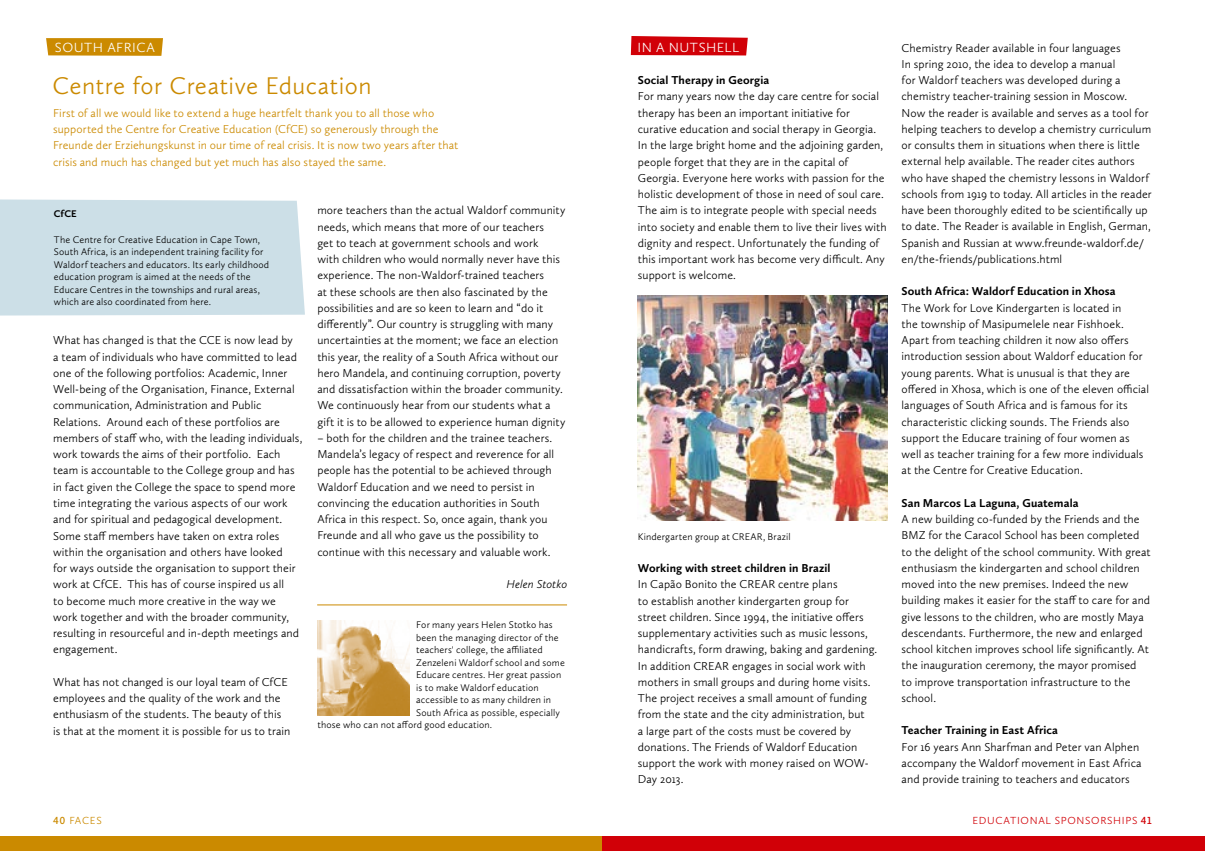
<style>
.page{position:relative;width:1205px;height:851px;background:#fff}
.page>*{position:absolute;margin:0;border:0;box-sizing:border-box;transform-origin:0 0}
.t1{font:300 25px "Calluna Sans";letter-spacing:.015em;color:#cb8a00}
.t2{font:300 13.75px "Calluna Sans";letter-spacing:.04em;color:#fff}
.t3{font:300 11.88px/16.2px "Calluna Sans";letter-spacing:.005em;color:#000}
.t4{font:300 11.88px/16.2px "Calluna Sans";letter-spacing:.005em;color:#cb8a00}
.t5{font:700 11.88px "Calluna Sans";letter-spacing:.005em;color:#000}
.t6{font:italic 300 11.88px "Calluna Sans";letter-spacing:.005em;color:#000}
.t7{font:300 10.62px "Calluna Sans";letter-spacing:.065em;color:#d10007}
.t8{font:300 10.62px "Calluna Sans";letter-spacing:.06em;color:#cb8a00}
.t9{font:300 10px/12.5px "Calluna Sans";letter-spacing:.01em;color:#000}
.t10{font:700 10px "Calluna Sans";color:#000}
.s1{font-weight:600}
</style>
<div class="page">
<div style="left:0;top:199px;width:305px;height:116px;background:#ccdfe7"></div>
<div style="left:0;top:836px;width:602px;height:14px;background:#cb8a00"></div>
<svg style="left:46px;top:38px;width:117px;height:18px;background:#cd8f0b"></svg>
<img style="left:638px;top:295px;width:250px;height:225px">
<div style="left:602px;top:836px;width:603px;height:14px;background:#d10007"></div>
<hr style="left:317px;top:604px;width:250px;height:1px;background:#cb8a00">
<img style="left:317px;top:620px;width:92px;height:95px">
<svg style="left:631px;top:36px;width:117px;height:19px;background:#d30e14"></svg>
<p class="t2" style="left:55px;top:39px;width:101px">SOUTH AFRICA</p>
<p class="t2" style="left:637px;top:39px;width:103px">IN A NUTSHELL</p>
<h1 class="t1" style="left:53px;top:70px;width:320px">Centre for Creative Education</h1>
<p class="t5" style="left:638px;top:73px;width:133px">Social Therapy in Georgia</p>
<p class="t3" style="left:638px;top:88px;width:250px">For many years now the day care centre for social therapy has been an important initiative for curative education and social therapy in Georgia.<br>In the large bright home and the adjoining garden, people forget that they are in the capital of Georgia. Everyone here works with passion for the holistic development of those in need of soul care.<br>The aim is to integrate people with special needs into society and enable them to live their lives with dignity and respect. Unfortunately the funding of this important work has become very difficult. Any support is welcome.</p>
<p class="t4" style="left:53px;top:104px;width:407px">First of all we would like to extend a huge heartfelt thank you to all those who supported the Centre for Creative Education (CfCE) so generously through the Freunde der Erziehungskunst in our time of real crisis. It is now two years after that crisis and much has changed but yet much has also stayed the same.</p>
<p class="t3" style="left:317px;top:202px;width:249px">more teachers than the actual Waldorf community needs, which means that more of our teachers<br>get to teach at government schools and work<br>with children who would normally never have this experience. The non-Waldorf-trained teachers<br>at these schools are then also fascinated by the possibilities and are so keen to learn and “do it differently”. Our country is struggling with many uncertainties at the moment; we face an election this year, the reality of a South Africa without our hero Mandela, and continuing corruption, poverty and dissatisfaction within the broader community.<br>We continuously hear from our students what a gift it is to be allowed to experience human dignity</p>
<p class="t3" style="left:317px;top:429px;width:238px">– both for the children and the trainee teachers.<br>Mandela’s legacy of respect and reverence for all people has the potential to be achieved through Waldorf Education and we need to persist in convincing the education authorities in South Africa in this respect. So, once again, thank you Freunde and all who gave us the possibility to continue with this necessary and valuable work.</p>
<p class="t6" style="left:507px;top:577px;width:62px">Helen Stotko</p>
<p class="t10" style="left:54px;top:208px;width:24px">CfCE</p>
<p class="t9" style="left:54px;top:233px;width:217px">The Centre for Creative Education in Cape Town, South Africa, is an independent training facility for Waldorf teachers and educators. Its early childhood education program is aimed at the needs of the Educare Centres in the townships and rural areas, which are also coordinated from here.</p>
<p class="t3" style="left:53px;top:332px;width:251px">What has changed is that the CCE is now lead by<br>a team of individuals who have committed to lead one of the following portfolios: Academic, Inner Well-being of the Organisation, Finance, External communication, Administration and Public Relations. Around each of these portfolios are members of staff who, with the leading individuals, work towards the aims of their portfolio. Each team is accountable to the College group and has in fact given the College the space to spend more time integrating the various aspects of our work and for spiritual and pedagogical development.<br>Some staff members have taken on extra roles within the organisation and others have looked<br>for ways outside the organisation to support their work at CfCE. This has of course inspired us all<br>to become much more creative in the way we work together and with the broader community, resulting in resourceful and in-depth meetings and engagement.</p>
<p class="t3" style="left:53px;top:673px;width:239px">What has not changed is our loyal team of CfCE employees and the quality of the work and the enthusiasm of the students. The beauty of this is that at the moment it is possible for us to train</p>
<p class="t9" style="left:638px;top:529px;width:154px">Kindergarten group at CREAR, Brazil</p>
<p class="t5" style="left:638px;top:560px;width:194px">Working with street children in Brazil</p>
<p class="t3" style="left:638px;top:576px;width:241px">In Capão Bonito the CREAR centre plans<br>to establish another kindergarten group for street children. Since 1994, the initiative offers supplementary activities such as music lessons, handicrafts, form drawing, baking and gardening.<br>In addition CREAR engages in social work with mothers in small groups and during home visits.<br>The project receives a small amount of funding from the state and the city administration, but<br>a large part of the costs must be covered by donations. The Friends of Waldorf Education support the work with money raised on WOW-Day 2013.</p>
<p class="t9" style="left:416px;top:618px;width:138px">For many years Helen Stotko has</p>
<p class="t9" style="left:416px;top:631px;width:144px">been the managing director of the</p>
<p class="t9" style="left:416px;top:643px;width:128px">teachers' college, the affiliated</p>
<p class="t9" style="left:416px;top:656px;width:150px">Zenzeleni Waldorf school and some</p>
<p class="t9" style="left:416px;top:668px;width:146px">Educare centres. Her great passion</p>
<p class="t9" style="left:416px;top:681px;width:124px">is to make Waldorf education</p>
<p class="t9" style="left:416px;top:693px;width:136px">accessible to as many children in</p>
<p class="t9" style="left:416px;top:706px;width:145px">South Africa as possible, especially</p>
<p class="t9" style="left:317px;top:718px;width:176px">those who can not afford good education.</p>
<p class="t3" style="left:901px;top:39px;width:252px">Chemistry Reader available in four languages<br>In spring 2010, the idea to develop a manual<br>for Waldorf teachers was developed during a chemistry teacher-training session in Moscow.<br>Now the reader is available and serves as a tool for helping teachers to develop a chemistry curriculum or consults them in situations when there is little external help available. The reader cites authors who have shaped the chemistry lessons in Waldorf schools from 1919 to today. All articles in the reader have been thoroughly edited to be scientifically up to date. The Reader is available in English, German, Spanish and Russian at www.freunde-waldorf.de/ en/the-friends/publications.html</p>
<p class="t5" style="left:901px;top:284px;width:216px">South Africa: Waldorf Education in Xhosa</p>
<p class="t3" style="left:901px;top:299px;width:249px">The Work for Love Kindergarten is located in<br>the township of Masipumelele near Fishhoek.<br>Apart from teaching children it now also offers introduction session about Waldorf education for young parents. What is unusual is that they are offered in Xhosa, which is one of the eleven official languages of South Africa and is famous for its characteristic clicking sounds. The Friends also support the Educare training of four women as well as teacher training for a few more individuals at the Centre for Creative Education.</p>
<p class="t5" style="left:901px;top:495px;width:178px">San Marcos La Laguna, Guatemala</p>
<p class="t3" style="left:901px;top:510px;width:250px">A new building co-funded by the Friends and the BMZ for the Caracol School has been completed to the delight of the school community. With great enthusiasm the kindergarten and school children moved into the new premises. Indeed the new building makes it easier for the staff to care for and give lessons to the children, who are mostly Maya descendants. Furthermore, the new and enlarged school kitchen improves school life significantly. At the inauguration ceremony, the mayor promised<br>to improve transportation infrastructure to the school.</p>
<p class="t5" style="left:901px;top:723px;width:158px">Teacher Training in East Africa</p>
<p class="t3" style="left:901px;top:738px;width:242px">For 16 years Ann Sharfman and Peter van Alphen accompany the Waldorf movement in East Africa and provide training to teachers and educators</p>
<p class="t8" style="left:53px;top:813px;width:50px"><span class="s1">40</span> FACES</p>
<p class="t7" style="left:972px;top:813px;width:181px">EDUCATIONAL SPONSORSHIPS <span class="s1">41</span></p>
</div>
